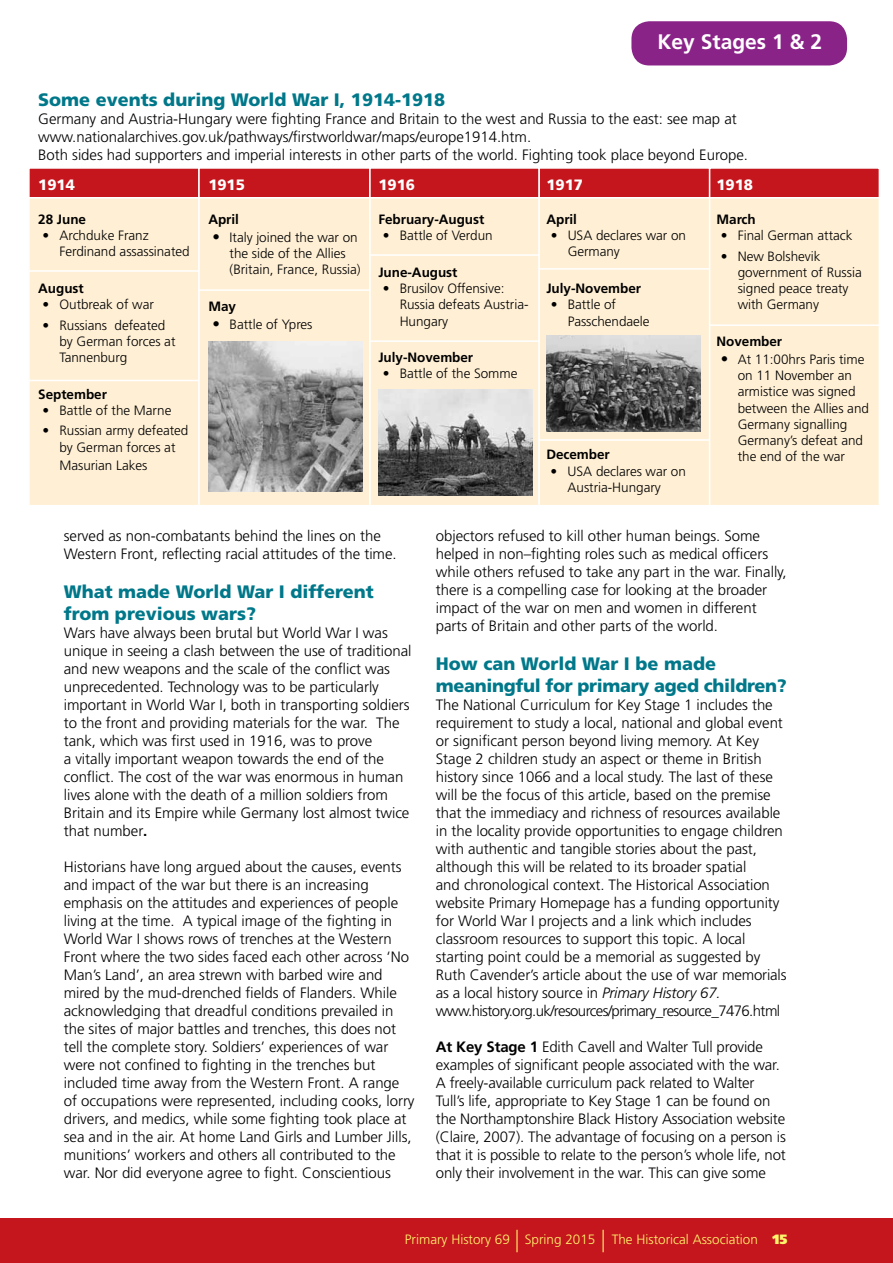
<style>
.page{position:relative;width:893px;height:1263px;background:#fff}
.page>*{position:absolute;margin:0;border:0;box-sizing:border-box;transform-origin:0 0}
.t1{font:700 21px "Frutiger LT Std";color:#fff}
.t2{font:900 18px/21.6px "Frutiger LT Std";color:#00788a}
.t3{font:900 18px/21.6px "Frutiger LT Std";letter-spacing:-.02em;color:#00788a}
.t4{font:300 15px/18px "Frutiger LT Std";letter-spacing:-.005em;color:#000}
.t5{font:900 15px "Frutiger LT Std";letter-spacing:-.005em;color:#fff}
.t6{font:300 13.5px/16.2px "Frutiger LT Std";letter-spacing:-.005em;color:#000}
.t7{font:700 13.5px "Frutiger LT Std";letter-spacing:-.005em;color:#000}
.t8{font:300 13.5px "Frutiger LT Std";color:#fff56d}
.s1{font-size:15px}
.s2{font-weight:700}
.s3{font-style:italic}
.s4{font-weight:900}
</style>
<div class="page">
<div style="left:0;top:1218px;width:893px;height:45px;background:#c4161c"></div>
<hr style="left:516px;top:1230px;width:2px;height:22px;background:#fff56d">
<svg style="left:603px;top:1230px;width:1px;height:22px"></svg>
<div style="left:28px;top:193px;width:172px;height:313px;background:#fff0d5;border:2px solid #fff"></div>
<div style="left:198px;top:193px;width:173px;height:313px;background:#fff0d5;border:2px solid #fff"></div>
<div style="left:369px;top:193px;width:171px;height:313px;background:#fff0d5;border:2px solid #fff"></div>
<div style="left:538px;top:193px;width:172px;height:313px;background:#fff0d5;border:2px solid #fff"></div>
<div style="left:709px;top:193px;width:171px;height:313px;background:#fff0d5;border:2px solid #fff"></div>
<div style="left:28px;top:167px;width:172px;height:31px;background:#c4161c;border:2px solid #fff"></div>
<div style="left:198px;top:167px;width:173px;height:31px;background:#c4161c;border:2px solid #fff"></div>
<div style="left:369px;top:167px;width:171px;height:31px;background:#c4161c;border:2px solid #fff"></div>
<div style="left:538px;top:167px;width:172px;height:31px;background:#c4161c;border:2px solid #fff"></div>
<div style="left:709px;top:167px;width:171px;height:31px;background:#c4161c;border:2px solid #fff"></div>
<hr style="left:29px;top:270px;width:170px;height:2px;background:#fff">
<hr style="left:29px;top:380px;width:170px;height:1px;background:#fff">
<hr style="left:199px;top:289px;width:170px;height:2px;background:#fff">
<hr style="left:369px;top:254px;width:170px;height:2px;background:#fff">
<hr style="left:369px;top:340px;width:170px;height:2px;background:#fff">
<hr style="left:539px;top:268px;width:170px;height:2px;background:#fff">
<hr style="left:539px;top:439px;width:170px;height:2px;background:#fff">
<hr style="left:709px;top:324px;width:170px;height:2px;background:#fff">
<img style="left:208px;top:342px;width:155px;height:150px">
<img style="left:378px;top:389px;width:155px;height:107px">
<img style="left:546px;top:335px;width:155px;height:97px">
<div style="left:631px;top:21px;width:216px;height:44px;background:#8a2388;border-radius:18px"></div>
<h1 class="t1" style="left:658px;top:29px;width:166px">Key Stages 1 &amp; 2</h1>
<p class="t2" style="left:38px;top:89px;width:408px">Some events during World War I, 1914-1918</p>
<p class="t4" style="left:38px;top:110px;width:711px">Germany and Austria-Hungary were fighting France and Britain to the west and Russia to the east: see map at www.nationalarchives.gov.uk/pathways/firstworldwar/maps/europe1914.htm.<br>Both sides had supporters and imperial interests in other parts of the world. Fighting took place beyond Europe.</p>
<p class="t5" style="left:38px;top:176px;width:38px">1914</p>
<p class="t7" style="left:38px;top:211px;width:49px">28 June</p>
<p class="t6" style="left:60px;top:228px;width:132px;text-indent:-17px">• Archduke Franz<br>Ferdinand assassinated</p>
<p class="t7" style="left:38px;top:280px;width:47px">August</p>
<p class="t6" style="left:43px;top:297px;width:113px">• Outbreak of war</p>
<p class="t6" style="left:59px;top:317px;width:118px;text-indent:-17px">• Russians defeated by German forces at<br>Tannenburg</p>
<p class="t7" style="left:38px;top:386px;width:70px">September</p>
<p class="t6" style="left:42px;top:402px;width:131px">• Battle of the Marne</p>
<p class="t6" style="left:42px;top:423px;width:147px;text-align:center">• Russian army defeated by German forces at</p>
<p class="t6" style="left:59px;top:457px;width:89px">Masurian Lakes</p>
<p class="t5" style="left:208px;top:176px;width:38px">1915</p>
<p class="t7" style="left:208px;top:211px;width:32px">April</p>
<p class="t6" style="left:230px;top:229px;width:133px;text-indent:-17px"><span class="s1">•</span> Italy joined the war on the side of the Allies (Britain, France, Russia)</p>
<p class="t7" style="left:208px;top:298px;width:29px">May</p>
<p class="t6" style="left:213px;top:317px;width:101px"><span class="s1">•</span> Battle of Ypres</p>
<p class="t5" style="left:378px;top:176px;width:38px">1916</p>
<p class="t7" style="left:378px;top:211px;width:107px">February-August</p>
<p class="t6" style="left:383px;top:228px;width:111px">• Battle of Verdun</p>
<p class="t7" style="left:378px;top:264px;width:81px">June-August</p>
<p class="t6" style="left:400px;top:281px;width:130px;text-indent:-17px">• Brusilov Offensive:<br>Russia defeats Austria-<br>Hungary</p>
<p class="t7" style="left:378px;top:350px;width:96px">July-November</p>
<p class="t6" style="left:383px;top:366px;width:136px">• Battle of the Somme</p>
<p class="t5" style="left:546px;top:176px;width:38px">1917</p>
<p class="t7" style="left:546px;top:211px;width:32px">April</p>
<p class="t6" style="left:568px;top:228px;width:120px;text-indent:-17px">• USA declares war on<br>Germany</p>
<p class="t7" style="left:546px;top:280px;width:96px">July-November</p>
<p class="t6" style="left:568px;top:297px;width:84px;text-indent:-17px">• Battle of<br>Passchendaele</p>
<p class="t5" style="left:716px;top:176px;width:38px">1918</p>
<p class="t7" style="left:716px;top:211px;width:41px">March</p>
<p class="t6" style="left:721px;top:228px;width:133px">• Final German attack</p>
<p class="t6" style="left:738px;top:248px;width:125px;text-indent:-17px">• New Bolshevik government of Russia signed peace treaty with Germany</p>
<p class="t7" style="left:716px;top:333px;width:67px">November</p>
<p class="t6" style="left:738px;top:351px;width:133px;text-indent:-17px"><span class="s1">•</span> At 11:00hrs Paris time on 11 November an armistice was signed between the Allies and<br>Germany signalling<br>Germany’s defeat and the end of the war</p>
<p class="t7" style="left:546px;top:447px;width:65px">December</p>
<p class="t6" style="left:568px;top:463px;width:120px;text-indent:-17px">• USA declares war on<br>Austria-Hungary</p>
<p class="t4" style="left:64px;top:527px;width:334px">served as non-combatants behind the lines on the<br>Western Front, reflecting racial attitudes of the time.</p>
<p class="t2" style="left:64px;top:581px;width:311px">What made World War I different from previous wars?</p>
<p class="t4" style="left:64px;top:624px;width:349px">Wars have always been brutal but World War I was unique in seeing a clash between the use of traditional and new weapons and the scale of the conflict was unprecedented. Technology was to be particularly important in World War I, both in transporting soldiers to the front and providing materials for the war. The tank, which was first used in 1916, was to prove<br>a vitally important weapon towards the end of the conflict. The cost of the war was enormous in human lives alone with the death of a million soldiers from Britain and its Empire while Germany lost almost twice that number<span class="s2">.</span></p>
<p class="t4" style="left:64px;top:858px;width:352px">Historians have long argued about the causes, events and impact of the war but there is an increasing emphasis on the attitudes and experiences of people living at the time. A typical image of the fighting in World War I shows rows of trenches at the Western Front where the two sides faced each other across ‘No Man’s Land’, an area strewn with barbed wire and mired by the mud-drenched fields of Flanders. While acknowledging that dreadful conditions prevailed in the sites of major battles and trenches, this does not tell the complete story. Soldiers’ experiences of war were not confined to fighting in the trenches but included time away from the Western Front. A range of occupations were represented, including cooks, lorry drivers, and medics, while some fighting took place at sea and in the air. At home Land Girls and Lumber Jills, munitions’ workers and others all contributed to the war. Nor did everyone agree to fight. Conscientious</p>
<p class="t4" style="left:436px;top:527px;width:352px">objectors refused to kill other human beings. Some helped in non–fighting roles such as medical officers while others refused to take any part in the war. Finally, there is a compelling case for looking at the broader impact of the war on men and women in different parts of Britain and other parts of the world.</p>
<p class="t3" style="left:436px;top:653px;width:352px">How can World War I be made meaningful for primary aged children?</p>
<p class="t4" style="left:436px;top:696px;width:352px">The National Curriculum for Key Stage 1 includes the requirement to study a local, national and global event or significant person beyond living memory. At Key Stage 2 children study an aspect or theme in British history since 1066 and a local study. The last of these will be the focus of this article, based on the premise that the immediacy and richness of resources available in the locality provide opportunities to engage children with authentic and tangible stories about the past, although this will be related to its broader spatial<br>and chronological context. The Historical Association website Primary Homepage has a funding opportunity for World War I projects and a link which includes classroom resources to support this topic. A local starting point could be a memorial as suggested by Ruth Cavender’s article about the use of war memorials as a local history source in <span class="s3">Primary History 67. </span>www.history.org.uk/resources/primary_resource_7476.html</p>
<p class="t4" style="left:436px;top:1038px;width:351px"><span class="s2">At Key Stage 1</span> Edith Cavell and Walter Tull provide examples of significant people associated with the war.<br>A freely-available curriculum pack related to Walter Tull’s life, appropriate to Key Stage 1 can be found on the Northamptonshire Black History Association website (Claire, 2007). The advantage of focusing on a person is that it is possible to relate to the person’s whole life, not only their involvement in the war. This can give some</p>
<p class="t8" style="left:405px;top:1232px;width:384px">Primary History 69 Spring 2015 The Historical Association <span class="s4">15</span></p>
</div>
